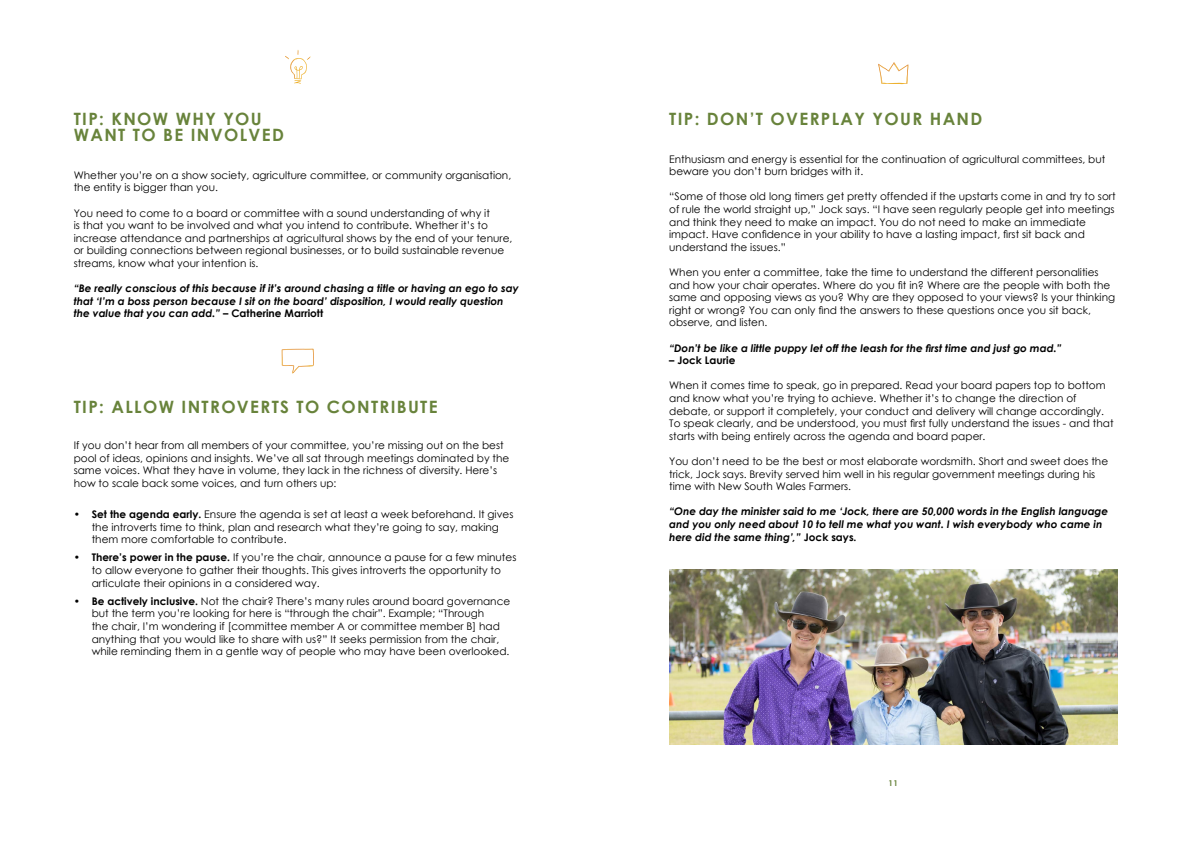
<style>
.page{position:relative;width:1191px;height:842px;background:#fff}
.page>*{position:absolute;margin:0;border:0;box-sizing:border-box;transform-origin:0 0}
.t1{font:700 17px/16px "Century Gothic";letter-spacing:.08em;color:#68833b}
.t2{font:10.5px/12.6px "Century Gothic";color:#000}
.t3{font:italic 700 10.5px/12.6px "Century Gothic";color:#000}
.t4{font:700 10.5px "Century Gothic";color:#000}
.t5{font:700 8px "Century Gothic";color:#68833b}
.s1{font-style:normal}
.s2{font-weight:700}
</style>
<div class="page">
<svg style="left:878px;top:62px;width:31px;height:22px"></svg>
<img style="left:669px;top:570px;width:448px;height:175px">
<svg style="left:285px;top:50px;width:26px;height:34px"></svg>
<svg style="left:282px;top:349px;width:32px;height:24px"></svg>
<h1 class="t1" style="left:74px;top:110px;width:212px">TIP: KNOW WHY YOU<br>WANT TO BE INVOLVED</h1>
<p class="t2" style="left:74px;top:168px;width:439px">Whether you’re on a show society, agriculture committee, or community organisation, the entity is bigger than you.</p>
<p class="t2" style="left:74px;top:206px;width:440px">You need to come to a board or committee with a sound understanding of why it<br>is that you want to be involved and what you intend to contribute. Whether it’s to increase attendance and partnerships at agricultural shows by the end of your tenure, or building connections between regional businesses, or to build sustainable revenue streams, know what your intention is.</p>
<p class="t3" style="left:74px;top:282px;width:446px">“Be really conscious of this because if it’s around chasing a title or having an ego to say that ‘I’m a boss person because I sit on the board’ disposition, I would really question the value that you can add.” <span class="s1">– Catherine Marriott</span></p>
<h1 class="t1" style="left:74px;top:398px;width:365px">TIP: ALLOW INTROVERTS TO CONTRIBUTE</h1>
<p class="t2" style="left:74px;top:439px;width:437px">If you don’t hear from all members of your committee, you’re missing out on the best pool of ideas, opinions and insights. We’ve all sat through meetings dominated by the same voices. What they have in volume, they lack in the richness of diversity. Here’s how to scale back some voices, and turn others up:</p>
<p class="t2" style="left:92px;top:508px;width:423px;text-indent:-18px"><span class="s2">• Set the agenda early.</span> Ensure the agenda is set at least a week beforehand. It gives the introverts time to think, plan and research what they’re going to say, making them more comfortable to contribute.</p>
<p class="t2" style="left:92px;top:551px;width:426px;text-indent:-18px"><span class="s2">• There’s power in the pause.</span> If you’re the chair, announce a pause for a few minutes to allow everyone to gather their thoughts. This gives introverts the opportunity to articulate their opinions in a considered way.</p>
<p class="t2" style="left:92px;top:595px;width:420px;text-indent:-18px"><span class="s2">• Be actively inclusive.</span> Not the chair? There’s many rules around board governance but the term you’re looking for here is “through the chair”. Example; “Through<br>the chair, I’m wondering if [committee member A or committee member B] had anything that you would like to share with us?” It seeks permission from the chair, while reminding them in a gentle way of people who may have been overlooked.</p>
<h1 class="t1" style="left:669px;top:110px;width:315px">TIP: DON’T OVERPLAY YOUR HAND</h1>
<p class="t2" style="left:669px;top:152px;width:438px">Enthusiasm and energy is essential for the continuation of agricultural committees, but beware you don’t burn bridges with it.</p>
<p class="t2" style="left:669px;top:190px;width:448px">“Some of those old long timers get pretty offended if the upstarts come in and try to sort of rule the world straight up,” Jock says. “I have seen regularly people get into meetings and think they need to make an impact. You do not need to make an immediate impact. Have confidence in your ability to have a lasting impact, first sit back and understand the issues.”</p>
<p class="t2" style="left:669px;top:266px;width:447px">When you enter a committee, take the time to understand the different personalities and how your chair operates. Where do you fit in? Where are the people with both the same and opposing views as you? Why are they opposed to your views? Is your thinking right or wrong? You can only find the answers to these questions once you sit back, observe, and listen.</p>
<p class="t3" style="left:669px;top:341px;width:394px">“Don’t be like a little puppy let off the leash for the first time and just go mad.”</p>
<p class="t4" style="left:669px;top:352px;width:68px">– Jock Laurie</p>
<p class="t2" style="left:669px;top:379px;width:446px">When it comes time to speak, go in prepared. Read your board papers top to bottom and know what you’re trying to achieve. Whether it’s to change the direction of debate, or support it completely, your conduct and delivery will change accordingly.<br>To speak clearly, and be understood, you must first fully understand the issues - and that starts with being entirely across the agenda and board paper.</p>
<p class="t2" style="left:669px;top:455px;width:440px">You don’t need to be the best or most elaborate wordsmith. Short and sweet does the trick, Jock says. Brevity served him well in his regular government meetings during his time with New South Wales Farmers.</p>
<p class="t3" style="left:669px;top:505px;width:440px">“One day the minister said to me ‘Jock, there are 50,000 words in the English language and you only need about 10 to tell me what you want. I wish everybody who came in here did the same thing’,” <span class="s1">Jock says.</span></p>
<p class="t5" style="left:888px;top:777px;width:11px">11</p>
</div>
